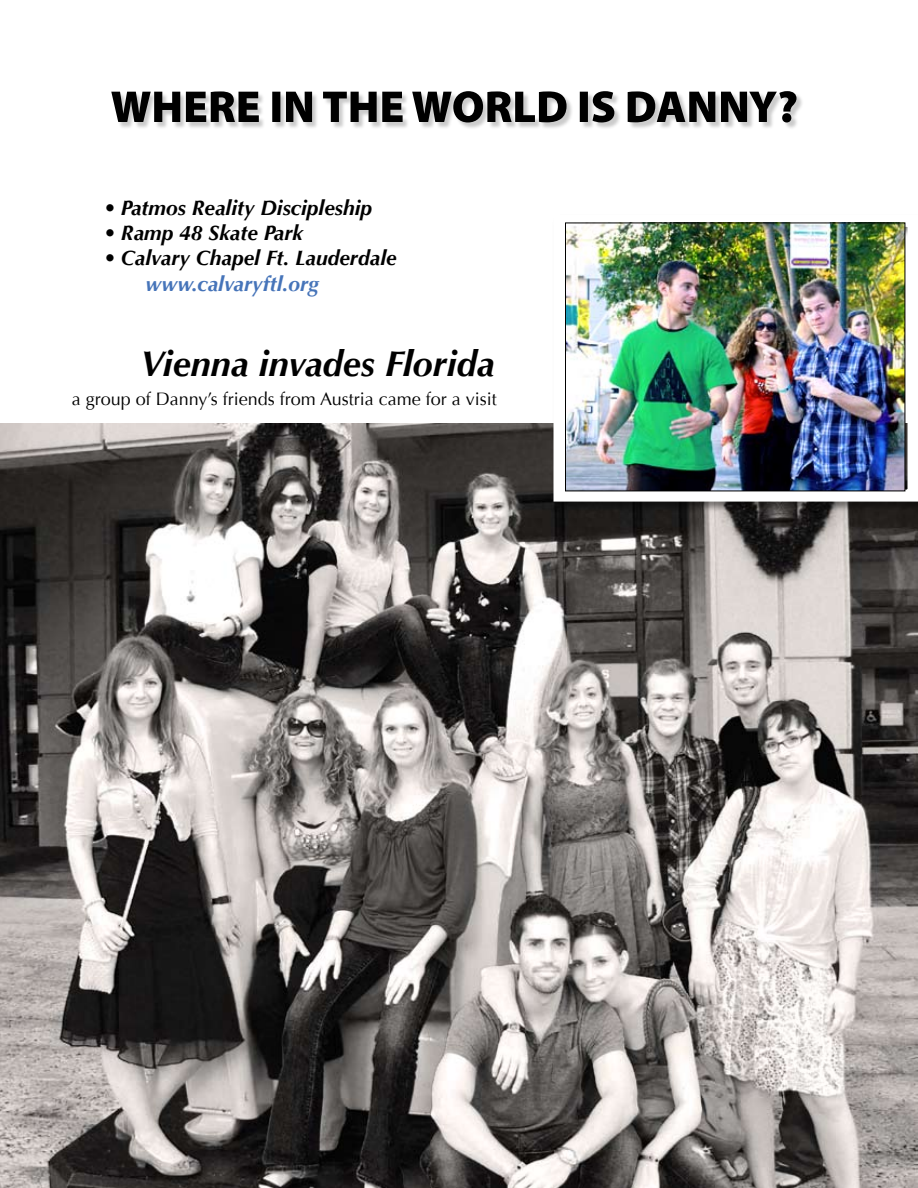
<style>
.page{position:relative;width:918px;height:1188px;background:#fff}
.page>*{position:absolute;margin:0;border:0;box-sizing:border-box;transform-origin:0 0}
.t1{font:italic 700 36px "Optima";color:#000}
.t2{font:italic 700 21px "Optima";color:#000}
.t3{font:italic 700 21px "Optima";color:#4674b9}
.t4{font:18px "Optima";color:#000}
</style>
<div class="page">
<img style="left:0;top:424px;width:918px;height:764px">
<div style="left:552px;top:213px;width:366px;height:300px;background:#000;opacity:.45"></div>
<svg style="left:554px;top:215px;width:364px;height:287px"></svg>
<img style="left:567px;top:225px;width:336px;height:264px">
<div style="left:565px;top:223px;width:340px;height:268px;border:1px solid #000"></div>
<div style="left:112px;top:91px;width:693px;height:39px;background:#000;opacity:.21"></div>
<svg style="left:111px;top:91px;width:685px;height:31px"></svg>
<p class="t2" style="left:105px;top:195px;width:269px">• Patmos Reality Discipleship</p>
<p class="t2" style="left:105px;top:221px;width:200px">• Ramp 48 Skate Park</p>
<p class="t2" style="left:105px;top:246px;width:294px">• Calvary Chapel Ft. Lauderdale</p>
<p class="t3" style="left:145px;top:271px;width:175px">www.calvaryftl.org</p>
<h1 class="t1" style="left:140px;top:343px;width:356px">Vienna invades Florida</h1>
<p class="t4" style="left:72px;top:389px;width:427px">a group of Danny’s friends from Austria came for a visit</p>
</div>
